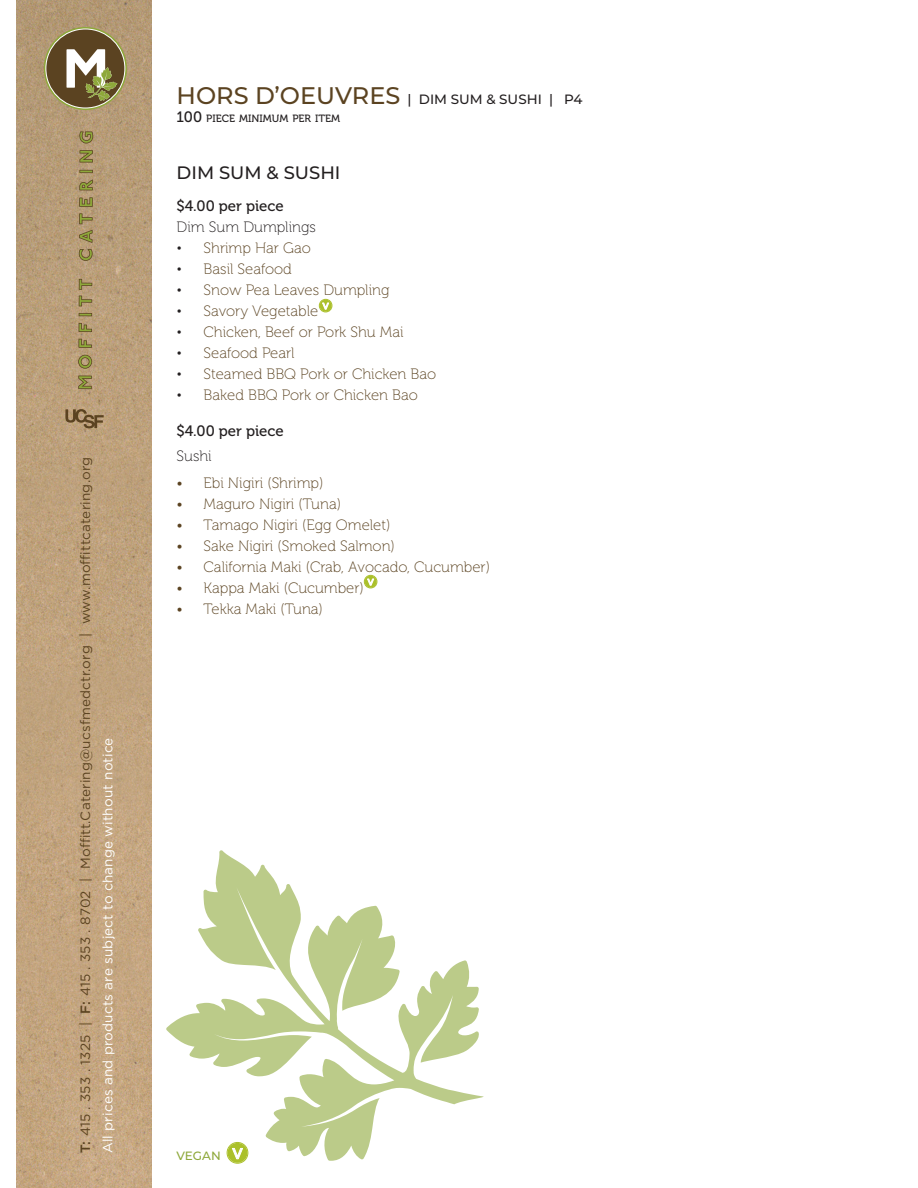
<style>
.page{position:relative;width:918px;height:1188px;background:#fff}
.page>*{position:absolute;margin:0;border:0;box-sizing:border-box;transform-origin:0 0}
.select_one_of_the_following{font:500 18px "Montserrat";color:#231f20}
.item_after_BL{font:15px "Museo 100";color:#5b4321}
.item_after_BL-2{font:15px "Museo 100";color:#231f20}
.menu_BL{font:15px "Museo 500";color:#231f20}
.catering_options{font:15px "Museo 500";color:#231f20}
.t1{font:13.5px/22.5px "Gotham";letter-spacing:.015em;color:#5b4321}
.item_before_BL{font:500 13.5px "Montserrat";color:#231f20}
.t2{font:500 12px "Montserrat";color:#8ea83a}
.item_before_BL-2{font:10.5px "Museo 500";color:#231f20}
.s1{font-weight:500}
.s2{color:#fff}
.s3{font-size:24px;color:#5b4321}
.s4{font-size:15px}
.s5{font-family:"Montserrat";font-weight:500;font-size:18px;color:#231f20}
</style>
<div class="page">
<img style="left:17px;top:0;width:135px;height:1188px">
<svg style="left:78px;top:376px;width:16px;height:13px"></svg>
<svg style="left:78px;top:355px;width:14px;height:14px"></svg>
<svg style="left:78px;top:339px;width:14px;height:9px"></svg>
<svg style="left:79px;top:323px;width:13px;height:9px"></svg>
<svg style="left:79px;top:313px;width:13px;height:3px"></svg>
<svg style="left:79px;top:296px;width:13px;height:10px"></svg>
<svg style="left:79px;top:279px;width:13px;height:11px"></svg>
<svg style="left:79px;top:249px;width:14px;height:12px"></svg>
<svg style="left:79px;top:230px;width:14px;height:13px"></svg>
<svg style="left:79px;top:213px;width:14px;height:11px"></svg>
<svg style="left:79px;top:197px;width:14px;height:10px"></svg>
<svg style="left:79px;top:179px;width:14px;height:11px"></svg>
<svg style="left:79px;top:170px;width:14px;height:3px"></svg>
<svg style="left:79px;top:150px;width:14px;height:13px"></svg>
<svg style="left:79px;top:131px;width:15px;height:13px"></svg>
<svg style="left:44px;top:27px;width:83px;height:83px;background:#8e7f5a"></svg>
<svg style="left:65px;top:409px;width:39px;height:19px"></svg>
<svg style="left:166px;top:850px;width:228px;height:259px"></svg>
<div style="left:227px;top:1142px;width:21px;height:21px;border:1px solid #abc02a;border-radius:50%"></div>
<div style="left:228px;top:1143px;width:19px;height:20px;background:#abc02a;border-radius:50%"></div>
<svg style="left:232px;top:1148px;width:11px;height:11px"></svg>
<div style="left:364px;top:575px;width:13px;height:13px;background:#b5c743;border-radius:50%"></div>
<div style="left:364px;top:575px;width:13px;height:13px;border:1px solid #abc02a;border-radius:50%"></div>
<svg style="left:365px;top:576px;width:12px;height:12px"></svg>
<svg style="left:367px;top:579px;width:7px;height:7px"></svg>
<div style="left:319px;top:299px;width:13px;height:13px;background:#b5c743;border-radius:50%"></div>
<div style="left:319px;top:299px;width:13px;height:13px;border:1px solid #abc02a;border-radius:50%"></div>
<svg style="left:320px;top:300px;width:12px;height:12px"></svg>
<svg style="left:322px;top:303px;width:7px;height:7px"></svg>
<svg style="left:80px;top:836px;width:10px;height:12px"></svg>
<svg style="left:80px;top:552px;width:10px;height:12px"></svg>
<p class="t1" style="left:74px;top:1153px;width:698px;rotate:-90deg"><span class="s1">T:</span> 415 . 353 . 1325 | <span class="s1">F:</span> 415 . 353 . 8702 | Mo tt.Catering@ucsfmedctr.org | www.mo ttcatering.org<br><span class="s2">All prices and products are subject to change without notice</span></p>
<p class="item_before_BL" style="left:177px;top:89px;width:407px"><span class="s3">HORS D’OEUVRES</span> | DIM SUM &amp; SUSHI | P4</p>
<p class="item_before_BL-2" style="left:177px;top:112px;width:165px"><span class="s4">100</span> PIECE MINIMUM PER ITEM</p>
<p class="select_one_of_the_following" style="left:177px;top:160px;width:165px">DIM SUM &amp; SUSHI</p>
<p class="menu_BL" style="left:177px;top:198px;width:109px">$4.00 per piece</p>
<p class="item_after_BL-2" style="left:177px;top:219px;width:141px">Dim Sum Dumplings</p>
<p class="item_after_BL" style="left:177px;top:240px;width:136px"><span class="s5">•</span> Shrimp Har Gao</p>
<p class="item_after_BL" style="left:177px;top:261px;width:117px"><span class="s5">•</span> Basil Seafood</p>
<p class="item_after_BL" style="left:177px;top:282px;width:214px"><span class="s5">•</span> Snow Pea Leaves Dumpling</p>
<p class="item_after_BL" style="left:177px;top:303px;width:143px"><span class="s5">•</span> Savory Vegetable</p>
<p class="item_after_BL" style="left:177px;top:324px;width:228px"><span class="s5">•</span> Chicken, Beef or Pork Shu Mai</p>
<p class="item_after_BL" style="left:177px;top:345px;width:119px"><span class="s5">•</span> Seafood Pearl</p>
<p class="item_after_BL" style="left:177px;top:366px;width:261px"><span class="s5">•</span> Steamed BBQ Pork or Chicken Bao</p>
<p class="item_after_BL" style="left:177px;top:387px;width:243px"><span class="s5">•</span> Baked BBQ Pork or Chicken Bao</p>
<p class="catering_options" style="left:177px;top:423px;width:109px">$4.00 per piece</p>
<p class="item_after_BL-2" style="left:177px;top:448px;width:37px">Sushi</p>
<p class="item_after_BL" style="left:177px;top:475px;width:148px">• Ebi Nigiri (Shrimp)</p>
<p class="item_after_BL" style="left:177px;top:496px;width:166px">• Maguro Nigiri (Tuna)</p>
<p class="item_after_BL" style="left:177px;top:517px;width:215px">• Tamago Nigiri (Egg Omelet)</p>
<p class="item_after_BL" style="left:177px;top:538px;width:220px">• Sake Nigiri (Smoked Salmon)</p>
<p class="item_after_BL" style="left:177px;top:559px;width:315px">• California Maki (Crab, Avocado, Cucumber)</p>
<p class="item_after_BL" style="left:177px;top:580px;width:189px">• Kappa Maki (Cucumber)</p>
<p class="item_after_BL" style="left:177px;top:601px;width:148px">• Tekka Maki (Tuna)</p>
<p class="t2" style="left:177px;top:1147px;width:46px">VEGAN</p>
</div>
